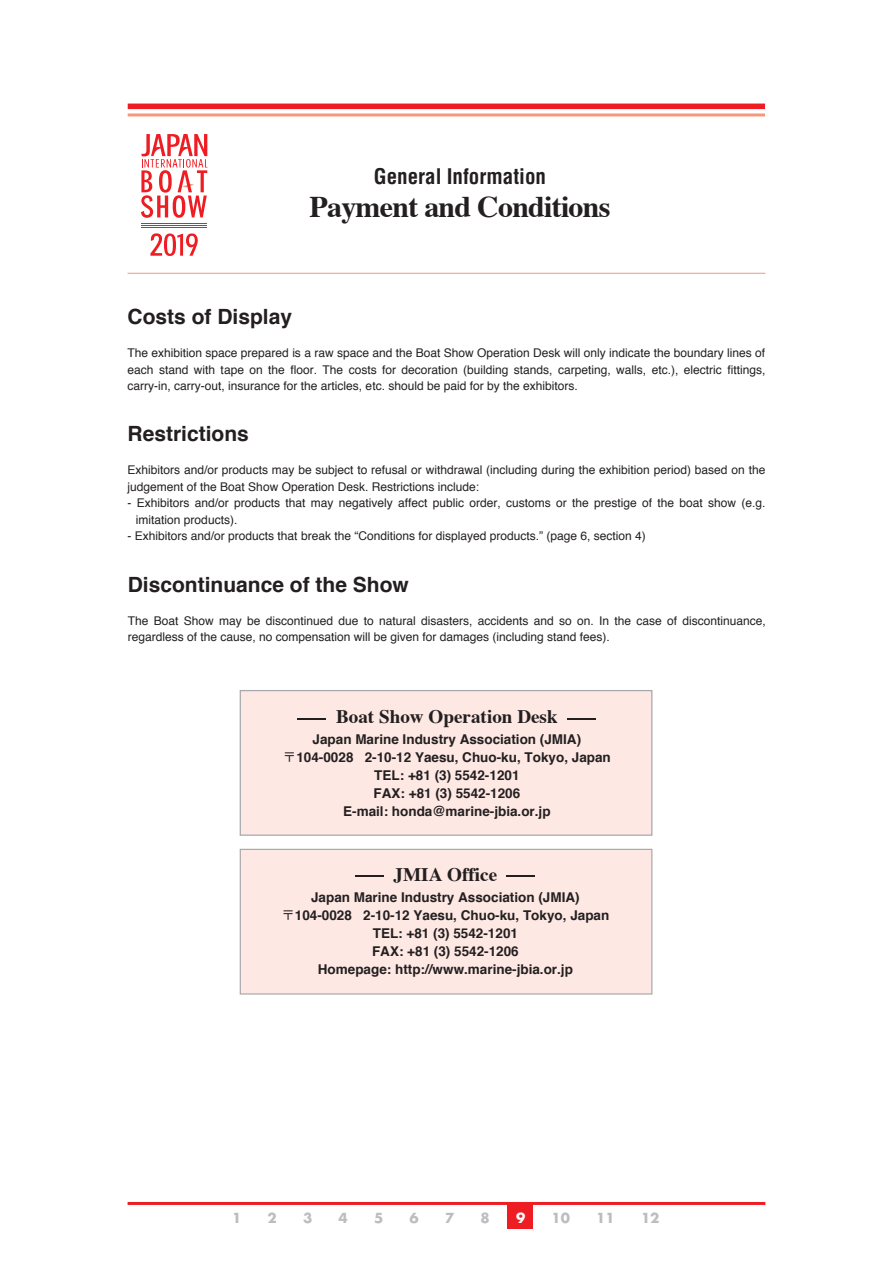
<style>
.page{position:relative;width:893px;height:1263px;background:#fff}
.page>*{position:absolute;margin:0;border:0;box-sizing:border-box;transform-origin:0 0}
.t1{font:700 30px "Times";letter-spacing:-.025em;color:#231f20}
.t2{font:700 21px "Helvetica";color:#231f20}
.t3{font:700 condensed 21px "Helvetica";color:#231f20}
.t4{font:700 19.2px "Times";color:#231f20}
.t5{font:700 13.5px/18px "Helvetica";color:#231f20;text-align:center}
.t6{font:700 13.5px "Futura";color:#bcbdc0}
.t7{font:700 13.5px "Futura";color:#fff}
.t8{font:12px/16.5px "Helvetica";color:#231f20}
.s1{font-weight:400}
.s2{font-family:"Koz Go Pro";font-weight:400}
</style>
<div class="page">
<hr style="left:128px;top:273px;width:637px;height:1px;background:#f6977a">
<hr style="left:128px;top:113px;width:637px;height:3px;background:#f6977a">
<div style="left:128px;top:104px;width:637px;height:5px;background:#ee1d23"></div>
<hr style="left:141px;top:225px;width:66px;height:1px;background:#ee1d23">
<hr style="left:141px;top:223px;width:66px;height:1px;background:#ee1d23">
<hr style="left:141px;top:227px;width:66px;height:1px;background:#ee1d23">
<svg style="left:141px;top:134px;width:66px;height:84px"></svg>
<svg style="left:150px;top:233px;width:48px;height:23px"></svg>
<div style="left:240px;top:691px;width:412px;height:144px;background:#fde8e3"></div>
<div style="left:240px;top:690px;width:412px;height:146px;border:1px solid #a8a9ad"></div>
<div style="left:240px;top:849px;width:412px;height:145px;background:#fde8e3"></div>
<div style="left:240px;top:849px;width:412px;height:145px;border:1px solid #a8a9ad"></div>
<div style="left:508px;top:1203px;width:25px;height:26px;background:#ee1d23"></div>
<hr style="left:128px;top:1202px;width:637px;height:3px;background:#ee1d23">
<p class="t3" style="left:374px;top:164px;width:174px">General Information</p>
<p class="t1" style="left:309px;top:178px;width:302px">Payment and Conditions</p>
<p class="t2" style="left:128px;top:300px;width:166px">Costs of Display</p>
<p class="t8" style="left:128px;top:345px;width:639px;text-align:justify">The exhibition space prepared is a raw space and the Boat Show Operation Desk will only indicate the boundary lines of each stand with tape on the floor. The costs for decoration (building stands, carpeting, walls, etc.), electric fittings, carry-in, carry-out, insurance for the articles, etc. should be paid for by the exhibitors.</p>
<p class="t2" style="left:128px;top:417px;width:123px">Restrictions</p>
<p class="t8" style="left:128px;top:462px;width:639px">Exhibitors and/or products may be subject to refusal or withdrawal (including during the exhibition period) based on the judgement of the Boat Show Operation Desk. Restrictions include:</p>
<p class="t8" style="left:136px;top:495px;width:631px;text-indent:-8px">- Exhibitors and/or products that may negatively affect public order, customs or the prestige of the boat show (e.g. imitation products).</p>
<p class="t8" style="left:128px;top:528px;width:520px">- Exhibitors and/or products that break the “Conditions for displayed products.” (page 6, section 4)</p>
<p class="t2" style="left:128px;top:567px;width:283px">Discontinuance of the Show</p>
<p class="t8" style="left:128px;top:612px;width:639px">The Boat Show may be discontinued due to natural disasters, accidents and so on. In the case of discontinuance, regardless of the cause, no compensation will be given for damages (including stand fees).</p>
<p class="t4" style="left:293px;top:698px;width:309px"><span class="s1">-</span> Boat Show Operation Desk <span class="s1">-</span></p>
<p class="t5" style="left:283px;top:731px;width:329px">Japan Marine Industry Association (JMIA)<span class="s2">〒</span>104-0028 2-10-12 Yaesu, Chuo-ku, Tokyo, Japan TEL: +81 (3) 5542-1201<br>FAX: +81 (3) 5542-1206<br>E-mail: honda@marine-jbia.or.jp</p>
<p class="t4" style="left:351px;top:856px;width:191px"><span class="s1">-</span> JMIA Office <span class="s1">-</span></p>
<p class="t5" style="left:281px;top:888px;width:329px">Japan Marine Industry Association (JMIA)<span class="s2">〒</span>104-0028 2-10-12 Yaesu, Chuo-ku, Tokyo, Japan TEL: +81 (3) 5542-1201<br>FAX: +81 (3) 5542-1206<br>Homepage: http://www.marine-jbia.or.jp</p>
<p class="t6" style="left:232px;top:1208px;width:11px">1</p>
<p class="t6" style="left:268px;top:1208px;width:11px">2</p>
<p class="t6" style="left:303px;top:1208px;width:11px">3</p>
<p class="t6" style="left:339px;top:1208px;width:11px">4</p>
<p class="t6" style="left:374px;top:1208px;width:11px">5</p>
<p class="t6" style="left:410px;top:1208px;width:11px">6</p>
<p class="t6" style="left:445px;top:1208px;width:11px">7</p>
<p class="t6" style="left:481px;top:1208px;width:11px">8</p>
<p class="t7" style="left:516px;top:1208px;width:11px">9</p>
<p class="t6" style="left:552px;top:1208px;width:20px">10</p>
<p class="t6" style="left:596px;top:1208px;width:20px">11</p>
<p class="t6" style="left:641px;top:1208px;width:20px">12</p>
</div>
